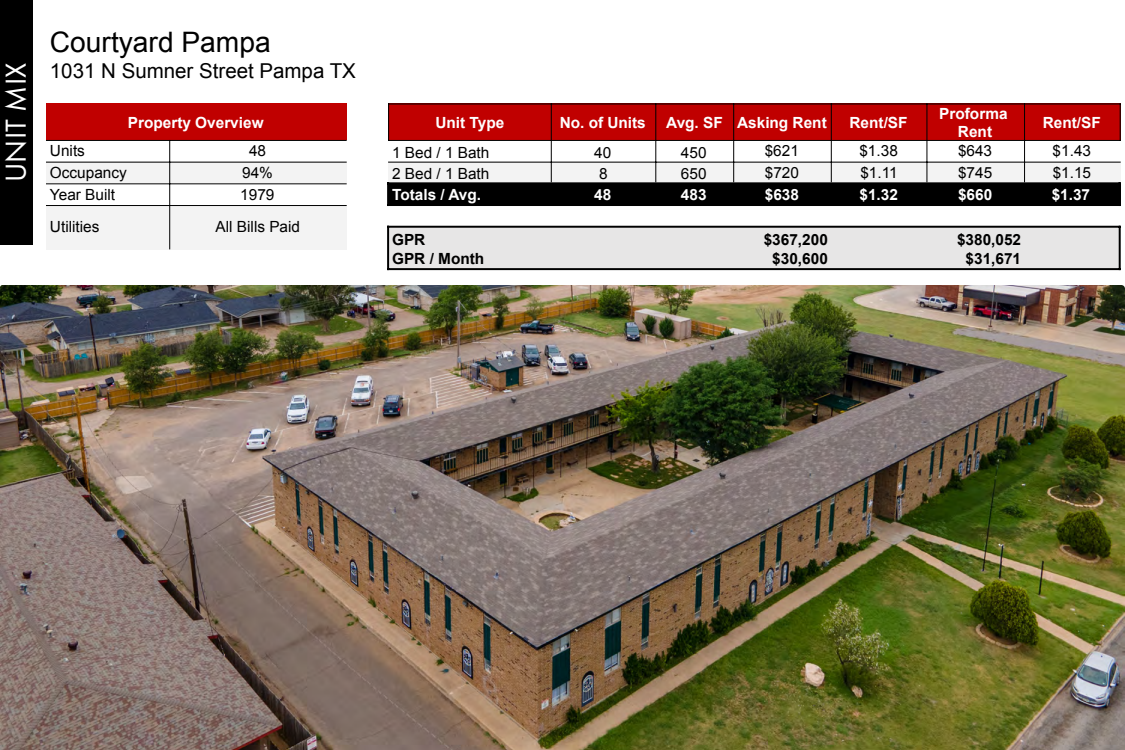
<style>
.page{position:relative;width:1125px;height:750px;background:#fff}
.page>*{position:absolute;margin:0;border:0;box-sizing:border-box;transform-origin:0 0}
.TOC_Sub_Header{font:30px "Futura PT";letter-spacing:.01em;color:#fff}
.t1{font:28.25px "Arial";color:#000}
.t2{font:20.5px "Arial";color:#000}
.t3{font:15.38px "Arial";color:#000}
.t4{font:700 15.38px/17.6px "Arial";color:#fff;text-align:center}
.t5{font:700 15.38px "Arial";color:#000}
</style>
<div class="page">
<div style="left:46px;top:103px;width:301px;height:38px;background:#c00000"></div>
<div style="left:388px;top:103px;width:733px;height:38px;background:#c00000"></div>
<div style="left:46px;top:162px;width:301px;height:22px;background:#f3f3f3"></div>
<div style="left:388px;top:162px;width:733px;height:22px;background:#f3f3f3"></div>
<div style="left:388px;top:183px;width:733px;height:23px;background:#000"></div>
<div style="left:46px;top:205px;width:301px;height:44px;background:#f3f3f3"></div>
<div style="left:388px;top:227px;width:733px;height:22px;background:#e7e6e6"></div>
<div style="left:388px;top:248px;width:733px;height:22px;background:#e7e6e6"></div>
<hr style="left:169px;top:140px;width:1px;height:109px;background:#000">
<hr style="left:46px;top:140px;width:301px;height:1px;background:#000">
<hr style="left:46px;top:162px;width:301px;height:1px;background:#000">
<hr style="left:46px;top:183px;width:301px;height:1px;background:#000">
<hr style="left:46px;top:205px;width:301px;height:1px;background:#000">
<hr style="left:388px;top:103px;width:1px;height:38px;background:#000">
<hr style="left:551px;top:103px;width:1px;height:79px;background:#000">
<hr style="left:655px;top:103px;width:1px;height:79px;background:#000">
<hr style="left:733px;top:103px;width:1px;height:79px;background:#000">
<hr style="left:831px;top:103px;width:1px;height:79px;background:#000">
<hr style="left:926px;top:103px;width:1px;height:79px;background:#000">
<hr style="left:1024px;top:103px;width:1px;height:79px;background:#000">
<hr style="left:388px;top:103px;width:733px;height:1px;background:#000">
<hr style="left:388px;top:140px;width:733px;height:1px;background:#000">
<hr style="left:1120px;top:103px;width:1px;height:38px;background:#000">
<hr style="left:388px;top:162px;width:733px;height:1px;background:#000">
<hr style="left:387px;top:182px;width:2px;height:24px;background:#000">
<hr style="left:387px;top:226px;width:2px;height:44px;background:#000">
<hr style="left:387px;top:182px;width:734px;height:2px;background:#000">
<hr style="left:387px;top:226px;width:734px;height:2px;background:#000">
<hr style="left:387px;top:268px;width:734px;height:2px;background:#000">
<hr style="left:1119px;top:226px;width:2px;height:44px;background:#000">
<img style="left:0;top:285px;width:1125px;height:465px">
<div style="left:0;top:0;width:32px;height:245px;background:#000"></div>
<p class="TOC_Sub_Header" style="left:-2px;top:182px;width:121px;rotate:-90deg">UNIT MIX</p>
<p class="t1" style="left:50px;top:24px;width:222px">Courtyard Pampa</p>
<p class="t2" style="left:50px;top:58px;width:308px">1031 N Sumner Street Pampa TX</p>
<p class="t4" style="left:128px;top:114px;width:137px">Property Overview</p>
<p class="t4" style="left:435px;top:114px;width:70px">Unit Type</p>
<p class="t4" style="left:560px;top:114px;width:88px">No. of Units</p>
<p class="t4" style="left:666px;top:114px;width:162px">Avg. SF Asking Rent</p>
<p class="t4" style="left:850px;top:114px;width:60px">Rent/SF</p>
<p class="t4" style="left:939px;top:105px;width:70px">Proforma<br>Rent</p>
<p class="t4" style="left:1043px;top:114px;width:60px">Rent/SF</p>
<p class="t3" style="left:50px;top:141px;width:37px">Units</p>
<p class="t3" style="left:249px;top:141px;width:19px">48</p>
<p class="t3" style="left:392px;top:143px;width:99px">1 Bed / 1 Bath</p>
<p class="t3" style="left:594px;top:143px;width:19px">40</p>
<p class="t3" style="left:681px;top:143px;width:27px">450</p>
<p class="t3" style="left:765px;top:141px;width:36px">$621</p>
<p class="t3" style="left:859px;top:141px;width:40px">$1.38</p>
<p class="t3" style="left:958px;top:141px;width:36px">$643</p>
<p class="t3" style="left:1053px;top:141px;width:40px">$1.43</p>
<p class="t3" style="left:50px;top:163px;width:78px">Occupancy</p>
<p class="t3" style="left:242px;top:163px;width:32px">94%</p>
<p class="t3" style="left:392px;top:164px;width:99px">2 Bed / 1 Bath</p>
<p class="t3" style="left:599px;top:164px;width:10px">8</p>
<p class="t3" style="left:681px;top:164px;width:27px">650</p>
<p class="t3" style="left:765px;top:163px;width:36px">$720</p>
<p class="t3" style="left:860px;top:163px;width:39px">$1.11</p>
<p class="t3" style="left:958px;top:163px;width:36px">$745</p>
<p class="t3" style="left:1053px;top:163px;width:40px">$1.15</p>
<p class="t3" style="left:50px;top:184px;width:67px">Year Built</p>
<p class="t3" style="left:240px;top:184px;width:36px">1979</p>
<p class="t4" style="left:392px;top:186px;width:91px">Totals / Avg.</p>
<p class="t4" style="left:594px;top:186px;width:19px">48</p>
<p class="t4" style="left:681px;top:186px;width:27px">483</p>
<p class="t4" style="left:765px;top:186px;width:36px">$638</p>
<p class="t4" style="left:859px;top:186px;width:40px">$1.32</p>
<p class="t4" style="left:958px;top:186px;width:36px">$660</p>
<p class="t4" style="left:1052px;top:186px;width:40px">$1.37</p>
<p class="t3" style="left:50px;top:217px;width:51px">Utilities</p>
<p class="t3" style="left:216px;top:217px;width:86px">All Bills Paid</p>
<p class="t5" style="left:392px;top:229px;width:35px">GPR</p>
<p class="t5" style="left:764px;top:229px;width:66px">$367,200</p>
<p class="t5" style="left:957px;top:229px;width:66px">$380,052</p>
<p class="t5" style="left:392px;top:248px;width:94px">GPR / Month</p>
<p class="t5" style="left:772px;top:248px;width:57px">$30,600</p>
<p class="t5" style="left:966px;top:248px;width:57px">$31,671</p>
</div>
